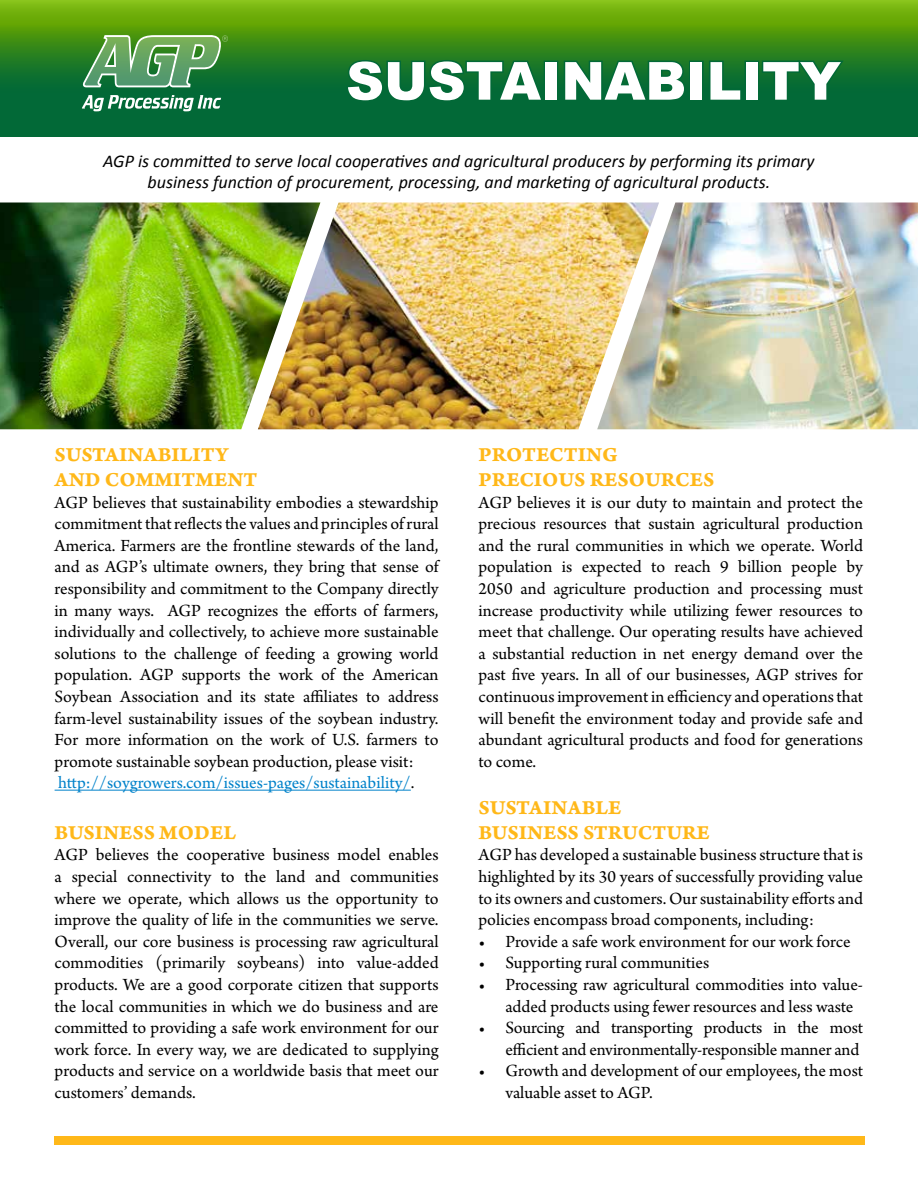
<style>
.page{position:relative;width:918px;height:1188px;background:#fff}
.page>*{position:absolute;margin:0;border:0;box-sizing:border-box;transform-origin:0 0}
.t1{font:900 52.5px "Arial";color:#fff}
.t2{font:21px/25.2px "Arno Pro Bold Caption";color:#ffb819}
.t3{font:18px/21.6px "Arno Pro";color:#000}
.t4{font:italic 18px/21.6px "Calibri";color:#000;text-align:center}
.s1{color:#0082ca}
</style>
<div class="page">
<img style="left:0;top:202px;width:258px;height:227px">
<img style="left:258px;top:202px;width:339px;height:227px">
<img style="left:597px;top:202px;width:321px;height:227px">
<svg style="left:0;top:0;width:918px;height:24px;background:#74b30d"></svg>
<svg style="left:0;top:24px;width:918px;height:113px;background:#1d7927"></svg>
<svg style="left:345px;top:58px;width:200px;height:46px;background:#096d32"></svg>
<div style="left:544px;top:61px;width:14px;height:40px;border:3px solid #026937"></div>
<svg style="left:562px;top:59px;width:126px;height:44px;background:#086d32"></svg>
<div style="left:689px;top:61px;width:15px;height:40px;border:3px solid #026937"></div>
<svg style="left:707px;top:59px;width:36px;height:44px;background:#0a6d31"></svg>
<div style="left:744px;top:61px;width:15px;height:40px;border:3px solid #026937"></div>
<svg style="left:760px;top:59px;width:87px;height:44px;background:#086c32"></svg>
<hr style="left:55px;top:790px;width:356px;height:1px;background:#0082ca">
<div style="left:55px;top:1137px;width:810px;height:8px;background:#ffb819"></div>
<svg style="left:82px;top:95px;width:139px;height:16px"></svg>
<svg style="left:82px;top:35px;width:146px;height:52px;background:#66a467"></svg>
<h1 class="t1" style="left:346px;top:43px;width:496px">SUSTAINABILITY</h1>
<p class="t4" style="left:103px;top:149px;width:713px">AGP is committed to serve local cooperatives and agricultural producers by performing its primary business function of procurement, processing, and marketing of agricultural products.</p>
<p class="t2" style="left:55px;top:443px;width:205px">SUSTAINABILITY<br>AND COMMITMENT</p>
<p class="t3" style="left:55px;top:492px;width:386px">AGP believes that sustainability embodies a stewardship commitment that reflects the values and principles of rural America. Farmers are the frontline stewards of the land, and as AGP’s ultimate owners, they bring that sense of responsibility and commitment to the Company directly in many ways. AGP recognizes the efforts of farmers, individually and collectively, to achieve more sustainable solutions to the challenge of feeding a growing world population. AGP supports the work of the American Soybean Association and its state affiliates to address farm-level sustainability issues of the soybean industry.<br>For more information on the work of U.S. farmers to promote sustainable soybean production, please visit: <span class="s1">http://soygrowers.com/issues-pages/sustainability/</span>.</p>
<p class="t2" style="left:55px;top:821px;width:183px">BUSINESS MODEL</p>
<p class="t3" style="left:55px;top:845px;width:386px;text-align:justify">AGP believes the cooperative business model enables a special connectivity to the land and communities where we operate, which allows us the opportunity to improve the quality of life in the communities we serve.<br>Overall, our core business is processing raw agricultural commodities (primarily soybeans) into value-added products. We are a good corporate citizen that supports the local communities in which we do business and are committed to providing a safe work environment for our work force. In every way, we are dedicated to supplying products and service on a worldwide basis that meet our customers’ demands.</p>
<p class="t2" style="left:478px;top:443px;width:237px">PROTECTING<br>PRECIOUS RESOURCES</p>
<p class="t3" style="left:478px;top:492px;width:386px;text-align:justify">AGP believes it is our duty to maintain and protect the precious resources that sustain agricultural production and the rural communities in which we operate. World population is expected to reach 9 billion people by 2050 and agriculture production and processing must increase productivity while utilizing fewer resources to meet that challenge. Our operating results have achieved a substantial reduction in net energy demand over the past five years. In all of our businesses, AGP strives for continuous improvement in efficiency and operations that will benefit the environment today and provide safe and abundant agricultural products and food for generations to come.</p>
<p class="t2" style="left:478px;top:796px;width:233px">SUSTAINABLE<br>BUSINESS STRUCTURE</p>
<p class="t3" style="left:478px;top:845px;width:386px;text-align:justify">AGP has developed a sustainable business structure that is highlighted by its 30 years of successfully providing value to its owners and customers. Our sustainability efforts and policies encompass broad components, including:</p>
<p class="t3" style="left:478px;top:931px;width:374px">• Provide a safe work environment for our work force</p>
<p class="t3" style="left:478px;top:953px;width:232px">• Supporting rural communities</p>
<p class="t3" style="left:506px;top:975px;width:359px;text-indent:-27px">• Processing raw agricultural commodities into value&shy;added products using fewer resources and less waste</p>
<p class="t3" style="left:478px;top:1018px;width:386px;text-align:right">• Sourcing and transporting products in the most efficient and environmentally-responsible manner and</p>
<p class="t3" style="left:506px;top:1061px;width:359px;text-indent:-27px">• Growth and development of our employees, the most valuable asset to AGP.</p>
</div>
